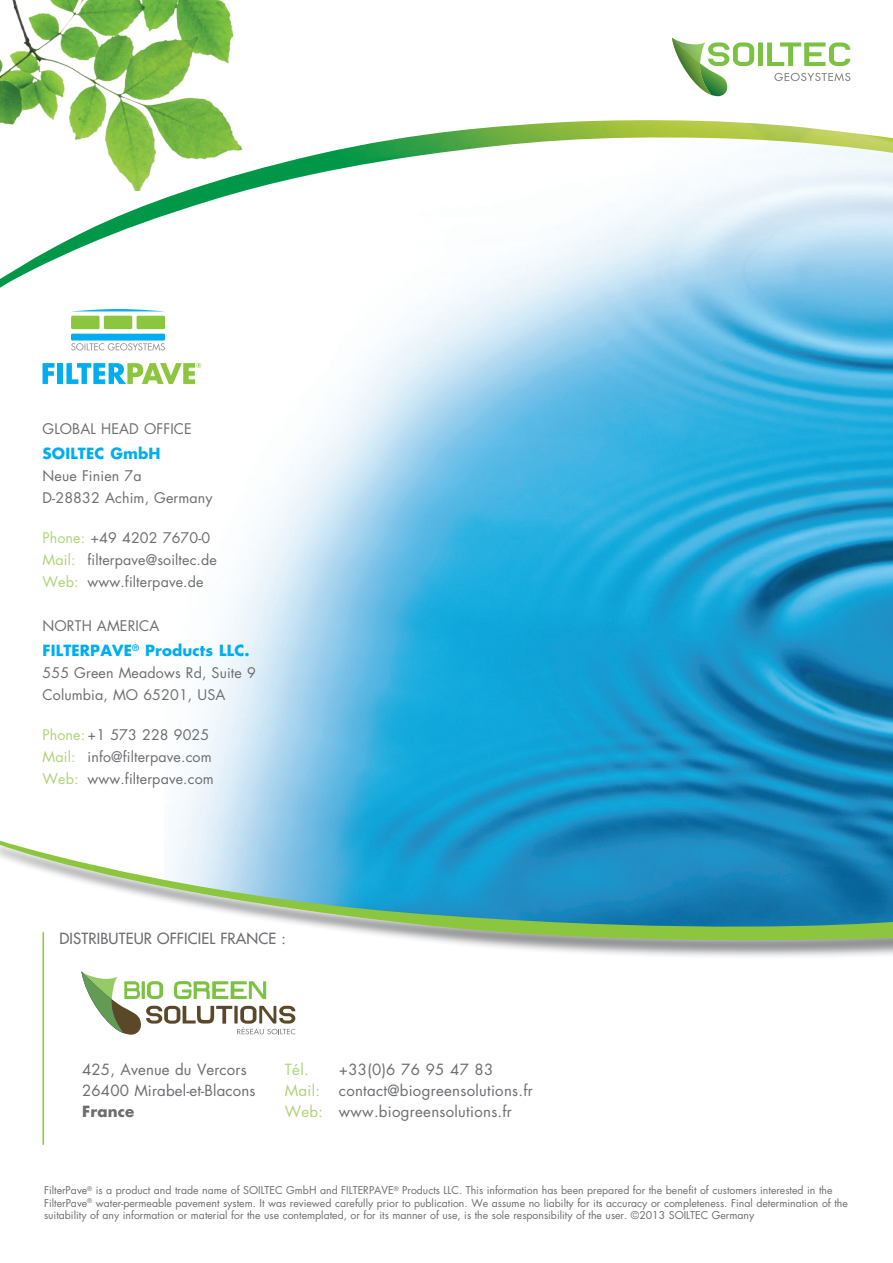
<style>
.page{position:relative;width:893px;height:1263px;background:#fff}
.page>*{position:absolute;margin:0;border:0;box-sizing:border-box;transform-origin:0 0}
.t1{font:15px/21px "Futura";letter-spacing:.02em;color:#6c6d70}
.t2{font:700 15px "Futura";letter-spacing:.01em;color:#00aeef}
.t3{font:15px "Futura";letter-spacing:.01em;color:#6c6d70}
.t4{font:15px "Futura";letter-spacing:.02em;color:#aed475}
.t5{font:700 15px "Futura";letter-spacing:.01em;color:#6c6d70}
.t6{font:14.25px/22px "Futura";letter-spacing:.01em;color:#6c6d70}
.t7{font:10.5px/12.6px "Futura";color:#6c6d70}
.s1{color:#aed475}
</style>
<div class="page">
<img style="left:164px;top:288px;width:729px;height:552px">
<svg style="left:0;top:37px;width:893px;height:251px"></svg>
<img style="left:0;top:0;width:481px;height:190px">
<div style="left:758px;top:42px;width:5px;height:24px;background:#7bc142"></div>
<svg style="left:767px;top:42px;width:83px;height:24px"></svg>
<svg style="left:774px;top:73px;width:76px;height:8px"></svg>
<svg style="left:672px;top:37px;width:82px;height:59px"></svg>
<div style="left:0;top:840px;width:893px;height:119px;background:#6c6d70;opacity:.75"></div>
<svg style="left:0;top:841px;width:893px;height:105px"></svg>
<hr style="left:43px;top:932px;width:1px;height:213px;background:#fff">
<svg style="left:77px;top:309px;width:88px;height:2px"></svg>
<div style="left:71px;top:316px;width:29px;height:13px;background:#8bc63e;border-radius:2px"></div>
<div style="left:104px;top:316px;width:28px;height:13px;background:#8bc63e;border-radius:2px"></div>
<div style="left:137px;top:316px;width:28px;height:13px;background:#8bc63e;border-radius:2px"></div>
<div style="left:71px;top:334px;width:94px;height:6px;background:#00aeef"></div>
<svg style="left:43px;top:363px;width:11px;height:21px"></svg>
<div style="left:58px;top:363px;width:5px;height:21px;background:#00aeef"></div>
<svg style="left:66px;top:363px;width:135px;height:21px"></svg>
<svg style="left:71px;top:343px;width:94px;height:7px"></svg>
<svg style="left:81px;top:971px;width:214px;height:64px"></svg>
<h2 class="t6" style="left:43px;top:418px;width:151px">GLOBAL HEAD OFFICE</h2>
<h1 class="t2" style="left:43px;top:443px;width:120px">SOILTEC GmbH</h1>
<h2 class="t6" style="left:43px;top:465px;width:172px">Neue Finien 7a<br>D-28832 Achim, Germany</h2>
<h2 class="t6" style="left:43px;top:526px;width:176px"><span class="s1">Phone:</span> +49 4202 7670-0<br><span class="s1">Mail:</span> filterpave@soiltec.de<br><span class="s1">Web:</span> www.filterpave.de</h2>
<h2 class="t6" style="left:43px;top:615px;width:118px">NORTH AMERICA</h2>
<h1 class="t2" style="left:43px;top:640px;width:208px">FILTERPAVE<sup>®</sup> Products LLC.</h1>
<h2 class="t6" style="left:43px;top:662px;width:215px">555 Green Meadows Rd, Suite 9<br>Columbia, MO 65201, USA</h2>
<h2 class="t6" style="left:43px;top:723px;width:173px"><span class="s1">Phone:</span> +1 573 228 9025<br><span class="s1">Mail:</span> info@filterpave.com<br><span class="s1">Web:</span> www.filterpave.com</h2>
<h1 class="t3" style="left:60px;top:929px;width:228px">DISTRIBUTEUR OFFICIEL FRANCE :</h1>
<h1 class="t1" style="left:82px;top:1059px;width:175px">425, Avenue du Vercors<br>26400 Mirabel-et-Blacons</h1>
<h1 class="t5" style="left:82px;top:1101px;width:54px">France</h1>
<h1 class="t4" style="left:285px;top:1059px;width:25px">Tél.</h1>
<h1 class="t1" style="left:339px;top:1059px;width:156px">+33(0)6 76 95 47 83</h1>
<h1 class="t4" style="left:285px;top:1080px;width:37px">Mail:</h1>
<h1 class="t1" style="left:285px;top:1080px;width:249px;text-indent:54px">contact@biogreensolutions.fr<br><span class="s1">Web:</span> www.biogreensolutions.fr</h1>
<p class="t7" style="left:44px;top:1184px;width:805px">FilterPave<sup>®</sup> is a product and trade name of SOILTEC GmbH and FILTERPAVE<sup>®</sup> Products LLC. This information has been prepared for the benefit of customers interested in the<br>FilterPave<sup>®</sup> water-permeable pavement system. It was reviewed carefully prior to publication. We assume no liabilty for its accuracy or completeness. Final determination of the suitability of any information or material for the use contemplated, or for its manner of use, is the sole responsibility of the user. ©2013 SOILTEC Germany</p>
</div>
